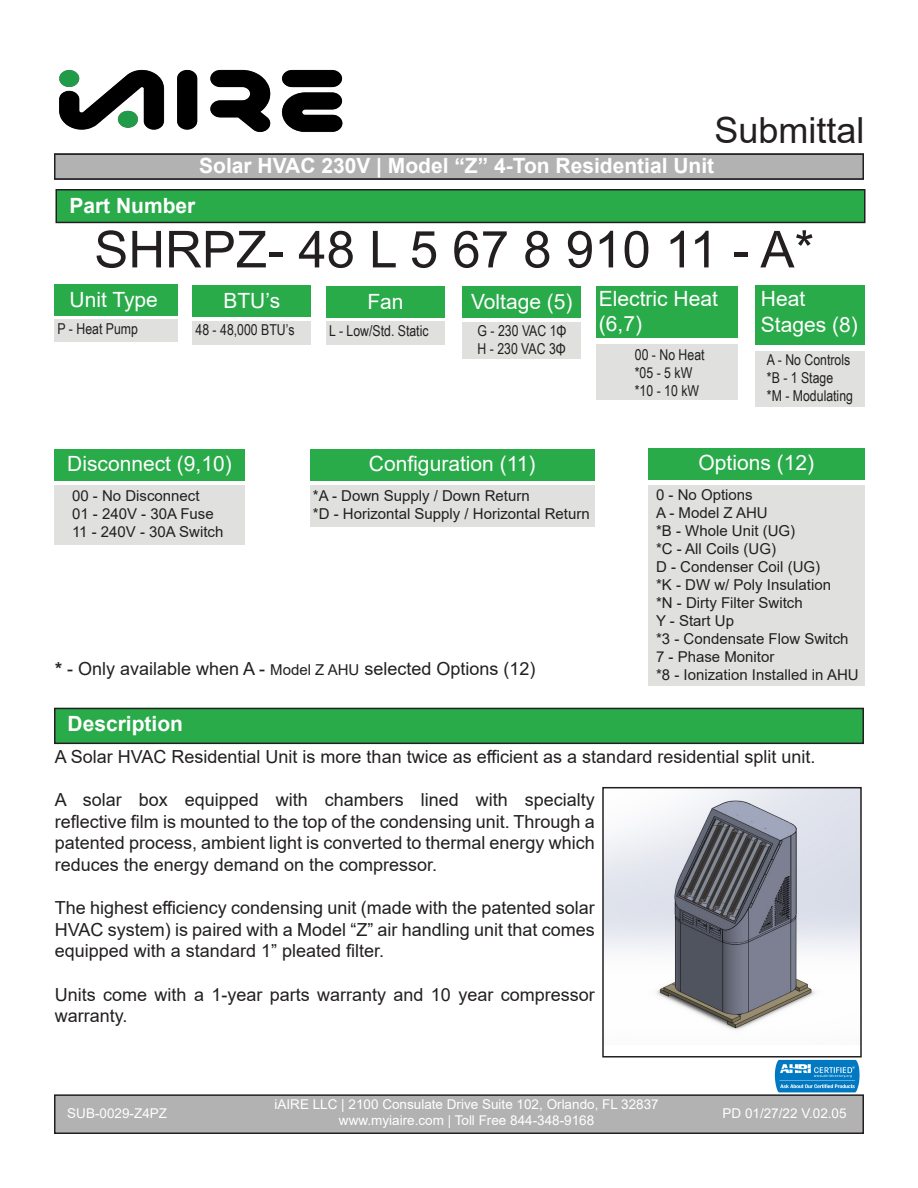
<style>
.page{position:relative;width:918px;height:1188px;background:#fff}
.page>*{position:absolute;margin:0;border:0;box-sizing:border-box;transform-origin:0 0}
.t1{font:51px "Arial";color:#231f20}
.t2{font:36px "Arial";color:#231f20}
.t3{font:21px/25.2px "Arial";color:#fff}
.t4{font:700 21px "Arial";color:#fff}
.t5{font:18px/21.6px "Arial";color:#231f20;text-align:justify}
.t6{font:15px "Arial";color:#231f20}
.t7{font:15px/18px "Arial Narrow";color:#231f20}
.t8{font:13.5px "Arial";color:#fff}
.s1{font-weight:700}
.s2{font-size:15px}
</style>
<div class="page">
<div style="left:55px;top:1095px;width:808px;height:38px;background:#b2b2b2"></div>
<div style="left:54px;top:1094px;width:810px;height:40px;border:2px solid #231f20"></div>
<div style="left:55px;top:708px;width:808px;height:35px;background:#29ab4a"></div>
<div style="left:54px;top:708px;width:810px;height:36px;border:2px solid #231f20"></div>
<div style="left:56px;top:190px;width:809px;height:32px;background:#29ab4a"></div>
<div style="left:56px;top:189px;width:810px;height:34px;border:2px solid #231f20"></div>
<img style="left:59px;top:69px;width:284px;height:64px">
<div style="left:55px;top:154px;width:808px;height:25px;background:#b2b2b2"></div>
<div style="left:54px;top:153px;width:810px;height:27px;border:2px solid #231f20"></div>
<img style="left:605px;top:790px;width:254px;height:240px">
<div style="left:602px;top:787px;width:260px;height:271px;border:2px solid #231f20"></div>
<div style="left:326px;top:286px;width:119px;height:31px;background:#29ab4a"></div>
<div style="left:326px;top:322px;width:119px;height:23px;background:#e0e1df"></div>
<div style="left:193px;top:285px;width:118px;height:32px;background:#29ab4a"></div>
<div style="left:193px;top:321px;width:118px;height:24px;background:#e0e1df"></div>
<div style="left:55px;top:284px;width:123px;height:31px;background:#29ab4a"></div>
<div style="left:55px;top:320px;width:123px;height:22px;background:#e0e1df"></div>
<img style="left:775px;top:1059px;width:84px;height:34px">
<div style="left:463px;top:286px;width:118px;height:31px;background:#29ab4a"></div>
<div style="left:463px;top:322px;width:118px;height:36px;background:#e0e1df"></div>
<div style="left:596px;top:286px;width:141px;height:52px;background:#29ab4a"></div>
<div style="left:596px;top:344px;width:141px;height:56px;background:#e0e1df"></div>
<div style="left:755px;top:285px;width:109px;height:60px;background:#29ab4a"></div>
<div style="left:755px;top:351px;width:109px;height:56px;background:#e0e1df"></div>
<div style="left:54px;top:449px;width:191px;height:32px;background:#29ab4a"></div>
<div style="left:54px;top:485px;width:191px;height:60px;background:#e0e1df"></div>
<div style="left:310px;top:449px;width:285px;height:32px;background:#29ab4a"></div>
<div style="left:310px;top:485px;width:285px;height:42px;background:#e0e1df"></div>
<div style="left:648px;top:449px;width:217px;height:31px;background:#29ab4a"></div>
<div style="left:648px;top:485px;width:217px;height:201px;background:#e0e1df"></div>
<p class="t2" style="left:715px;top:105px;width:152px">Submittal</p>
<p class="t4" style="left:199px;top:151px;width:517px">Solar HVAC 230V | Model “Z” 4-Ton Residential Unit</p>
<p class="t4" style="left:282px;top:151px;width:417px">SHRP-FB4 | Solar HVAC Residential Units</p>
<p class="t4" style="left:69px;top:191px;width:128px">Part Number</p>
<p class="t1" style="left:94px;top:214px;width:722px">SHRPZ- 48 L 5 67 8 910 11 - A*</p>
<p class="t3" style="left:367px;top:288px;width:38px">Fan</p>
<p class="t7" style="left:329px;top:321px;width:101px">L - Low/Std. Static</p>
<p class="t3" style="left:599px;top:285px;width:121px">Electric Heat (6,7)</p>
<p class="t7" style="left:635px;top:345px;width:71px">00 - No Heat *05 - 5 kW</p>
<p class="t7" style="left:635px;top:381px;width:66px">*10 - 10 kW</p>
<p class="t3" style="left:761px;top:286px;width:98px">Heat<br>Stages (8)</p>
<p class="t7" style="left:767px;top:350px;width:85px">A - No Controls</p>
<p class="t7" style="left:767px;top:368px;width:68px">*B - 1 Stage</p>
<p class="t7" style="left:767px;top:386px;width:88px">*M - Modulating</p>
<p class="t3" style="left:70px;top:287px;width:90px">Unit Type</p>
<p class="t7" style="left:58px;top:319px;width:82px">P - Heat Pump</p>
<p class="t3" style="left:223px;top:288px;width:58px">BTU’s</p>
<p class="t7" style="left:196px;top:320px;width:100px">48 - 48,000 BTU’s</p>
<p class="t3" style="left:471px;top:289px;width:103px">Voltage (5)</p>
<p class="t7" style="left:478px;top:321px;width:91px">G - 230 VAC 1Φ<br>H - 230 VAC 3Φ</p>
<p class="t3" style="left:67px;top:451px;width:166px">Disconnect (9,10)</p>
<p class="t6" style="left:72px;top:485px;width:129px">00 - No Disconnect</p>
<p class="t6" style="left:72px;top:503px;width:143px">01 - 240V - 30A Fuse</p>
<p class="t6" style="left:72px;top:521px;width:153px">11 - 240V - 30A Switch</p>
<p class="t3" style="left:369px;top:451px;width:168px">Configuration (11)</p>
<p class="t6" style="left:313px;top:485px;width:218px">*A - Down Supply / Down Return</p>
<p class="t6" style="left:313px;top:503px;width:278px">*D - Horizontal Supply / Horizontal Return</p>
<p class="t5" style="left:55px;top:658px;width:482px"><span class="s1">*</span> - Only available when A - <span class="s2">Model Z AHU</span> selected Options (12)</p>
<p class="t4" style="left:68px;top:709px;width:117px">Description</p>
<p class="t3" style="left:699px;top:450px;width:117px">Options (12)</p>
<p class="t6" style="left:656px;top:484px;width:98px">0 - No Options</p>
<p class="t6" style="left:656px;top:502px;width:113px">A - Model Z AHU</p>
<p class="t6" style="left:656px;top:520px;width:141px">*B - Whole Unit (UG)</p>
<p class="t6" style="left:656px;top:538px;width:121px">*C - All Coils (UG)</p>
<p class="t6" style="left:656px;top:556px;width:166px">D - Condenser Coil (UG)</p>
<p class="t6" style="left:656px;top:574px;width:177px">*K - DW w/ Poly Insulation</p>
<p class="t6" style="left:656px;top:592px;width:148px">*N - Dirty Filter Switch</p>
<p class="t6" style="left:656px;top:610px;width:80px">Y - Start Up</p>
<p class="t6" style="left:656px;top:628px;width:194px">*3 - Condensate Flow Switch</p>
<p class="t6" style="left:656px;top:646px;width:120px">7 - Phase Monitor</p>
<p class="t6" style="left:656px;top:664px;width:204px">*8 - Ionization Installed in AHU</p>
<p class="t5" style="left:55px;top:746px;width:762px">A Solar HVAC Residential Unit is more than twice as efficient as a standard residential split unit.</p>
<p class="t5" style="left:55px;top:789px;width:541px">A solar box equipped with chambers lined with specialty reflective film is mounted to the top of the condensing unit. Through a patented process, ambient light is converted to thermal energy which reduces the energy demand on the compressor.</p>
<p class="t5" style="left:55px;top:897px;width:541px">The highest efficiency condensing unit (made with the patented solar HVAC system) is paired with a Model “Z” air handling unit that comes equipped with a standard 1” pleated filter.</p>
<p class="t5" style="left:55px;top:983px;width:541px">Units come with a 1-year parts warranty and 10 year compressor warranty.</p>
<p class="t8" style="left:67px;top:1104px;width:101px">SUB-0029-Z4PZ</p>
<p class="t8" style="left:275px;top:1095px;width:386px">iAIRE LLC | 2100 Consulate Drive Suite 102, Orlando, FL 32837</p>
<p class="t8" style="left:339px;top:1111px;width:257px">www.myiaire.com | Toll Free 844-348-9168</p>
<p class="t8" style="left:723px;top:1104px;width:126px">PD 01/27/22 V.02.05</p>
</div>
